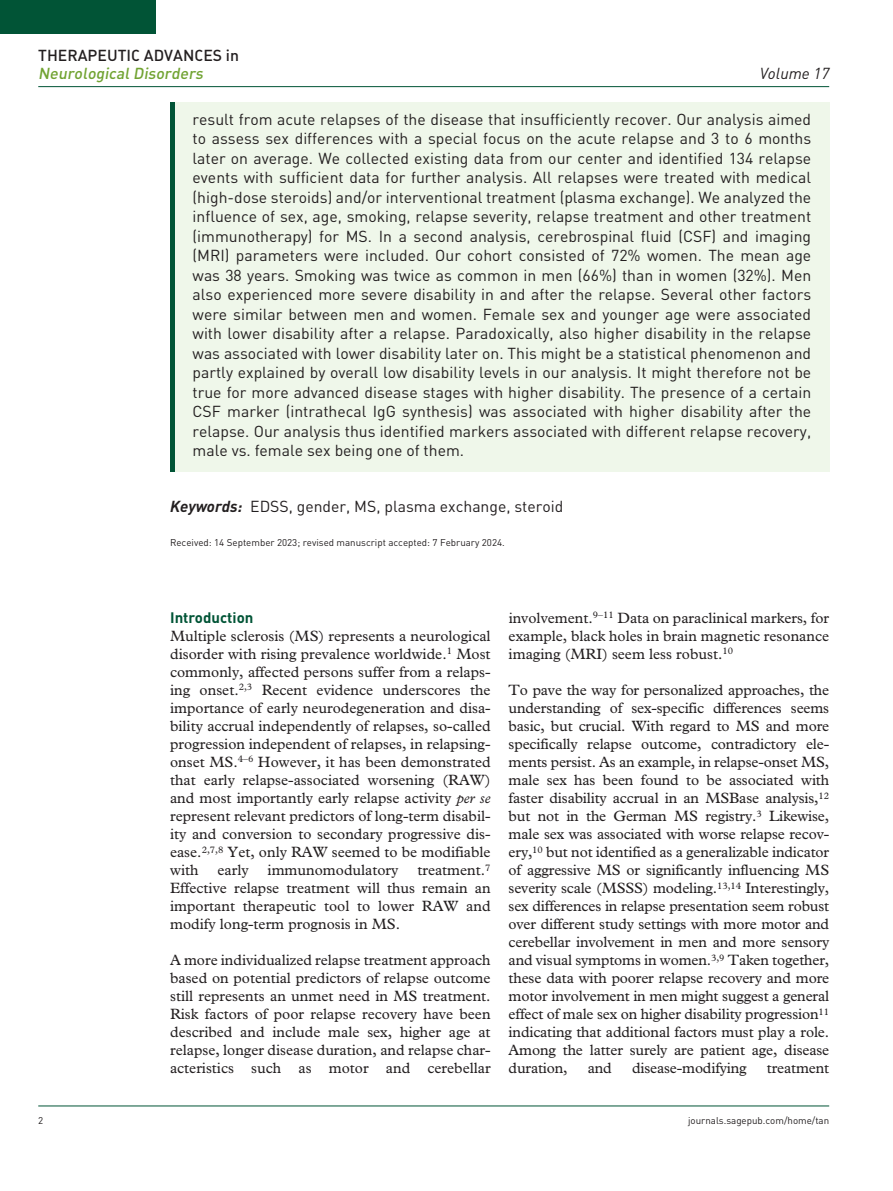
<style>
.page{position:relative;width:893px;height:1191px;background:#fff}
.page>*{position:absolute;margin:0;border:0;box-sizing:border-box;transform-origin:0 0}
.t1{font:15.75px/19.5px "DIN";color:#231f20;text-align:justify}
.t2{font:15.75px "DIN Medium Alternate";color:#231f20}
.t3{font:italic 15.75px "DIN Medium Alternate";color:#71a332}
.t4{font:italic 15.75px "DIN";color:#231f20}
.t5{font:15px/18px "Plantin Std";color:#231f20;text-align:justify}
.t6{font:700 15px "DIN";color:#015436}
.t7{font:9.75px "DIN";color:#231f20}
.s1{font-weight:700;font-style:italic}
.s2{font-style:italic}
</style>
<div class="page">
<hr style="left:38px;top:86px;width:791px;height:1px;background:#015436">
<hr style="left:38px;top:1105px;width:791px;height:1px;background:#015436">
<div style="left:0;top:0;width:155px;height:34px;background:#015436"></div>
<div style="left:170px;top:102px;width:659px;height:370px;background:#eff7ea"></div>
<div style="left:170px;top:102px;width:5px;height:370px;background:#015436"></div>
<p class="t2" style="left:38px;top:45px;width:202px">THERAPEUTIC ADVANCES IN</p>
<p class="t3" style="left:38px;top:63px;width:169px">NeurologicalDisorders</p>
<p class="t4" style="left:760px;top:63px;width:71px">Volume 17</p>
<p class="t1" style="left:193px;top:109px;width:620px">result from acute relapses of the disease that insufficiently recover. Our analysis aimed to assess sex differences with a special focus on the acute relapse and 3 to 6 months later on average. We collected existing data from our center and identified 134 relapse events with sufficient data for further analysis. All relapses were treated with medical (high-dose steroids) and/or interventional treatment (plasma exchange). We analyzed the influence of sex, age, smoking, relapse severity, relapse treatment and other treatment (immunotherapy) for MS. In a second analysis, cerebrospinal fluid (CSF) and imaging (MRI) parameters were included. Our cohort consisted of 72% women. The mean age was 38 years. Smoking was twice as common in men (66%) than in women (32%). Men also experienced more severe disability in and after the relapse. Several other factors were similar between men and women. Female sex and younger age were associated with lower disability after a relapse. Paradoxically, also higher disability in the relapse was associated with lower disability later on. This might be a statistical phenomenon and partly explained by overall low disability levels in our analysis. It might therefore not be true for more advanced disease stages with higher disability. The presence of a certain CSF marker (intrathecal IgG synthesis) was associated with higher disability after the relapse. Our analysis thus identified markers associated with different relapse recovery, male vs. female sex being one of them.</p>
<p class="t1" style="left:170px;top:496px;width:395px"><span class="s1">Keywords:</span> EDSS, gender, MS, plasma exchange, steroid</p>
<p class="t7" style="left:170px;top:536px;width:336px">Received: 14 September 2023; revised manuscript accepted: 7 February 2024.</p>
<p class="t6" style="left:170px;top:607px;width:85px">Introduction</p>
<p class="t5" style="left:170px;top:626px;width:322px">Multiple sclerosis (MS) represents a neurological disorder with rising prevalence worldwide.<sup>1</sup> Most commonly, affected persons suffer from a relaps&shy;ing onset.<sup>2,3</sup> Recent evidence underscores the importance of early neurodegeneration and disa&shy;bility accrual independently of relapses, so-called progression independent of relapses, in relapsing&shy;onset MS.<sup>4–6</sup> However, it has been demonstrated that early relapse-associated worsening (RAW) and most importantly early relapse activity <span class="s2">per se </span>represent relevant predictors of long-term disabil&shy;ity and conversion to secondary progressive dis&shy;ease.<sup>2,7,8</sup> Yet, only RAW seemed to be modifiable with</p>
<p class="t5" style="left:170px;top:860px;width:322px;text-indent:247px">treatment.<sup>7<br></sup>Effective relapse treatment will thus remain an important therapeutic tool to lower RAW and modify long-term prognosis in MS.</p>
<p class="t5" style="left:170px;top:950px;width:322px">A more individualized relapse treatment approach based on potential predictors of relapse outcome still represents an unmet need in MS treatment.<br>Risk factors of poor relapse recovery have been described and include male sex, higher age at relapse, longer disease duration, and relapse char&shy;acteristics such as motor and cerebellar</p>
<p class="t5" style="left:217px;top:860px;width:33px">early</p>
<p class="t5" style="left:268px;top:860px;width:132px">immunomodulatory</p>
<p class="t5" style="left:509px;top:608px;width:322px">involvement.<sup>9–11</sup> Data on paraclinical markers, for example, black holes in brain magnetic resonance imaging (MRI) seem less robust.<sup>10</sup></p>
<p class="t5" style="left:509px;top:680px;width:322px">To pave the way for personalized approaches, the understanding of sex-specific differences seems basic, but crucial. With regard to MS and more specifically relapse outcome, contradictory ele&shy;ments persist. As an example, in relapse-onset MS, male sex has been found to be associated with faster disability accrual in an MSBase analysis,<sup>12 </sup>but not in the German MS registry.<sup>3</sup> Likewise, male sex was associated with worse relapse recov&shy;ery,<sup>10</sup> but not identified as a generalizable indicator of aggressive MS or significantly influencing MS severity scale (MSSS) modeling.<sup>13,14</sup> Interestingly, sex differences in relapse presentation seem robust over different study settings with more motor and cerebellar involvement in men and more sensory and visual symptoms in women.<sup>3,9</sup> Taken together, these data with poorer relapse recovery and more motor involvement in men might suggest a general effect of male sex on higher disability progression<sup>11 </sup>indicating that additional factors must play a role.<br>Among the latter surely are patient age, disease duration,</p>
<p class="t5" style="left:588px;top:1058px;width:26px">and</p>
<p class="t5" style="left:632px;top:1058px;width:116px">disease-modifying</p>
<p class="t5" style="left:767px;top:1058px;width:64px">treatment</p>
<p class="t7" style="left:38px;top:1114px;width:7px">2</p>
<p class="t7" style="left:688px;top:1114px;width:143px">journals.sagepub.com/home/tan</p>
</div>
